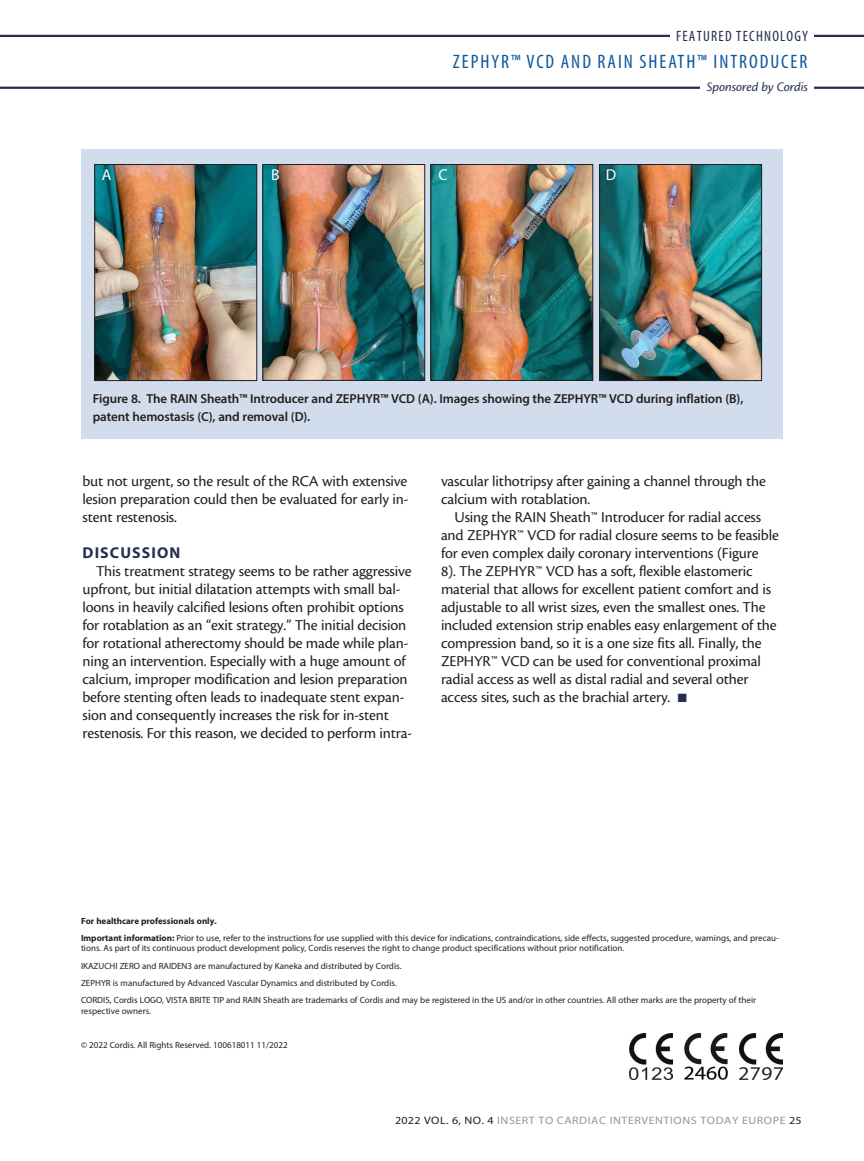
<style>
.page{position:relative;width:864px;height:1161px;background:#fff}
.page>*{position:absolute;margin:0;border:0;box-sizing:border-box;transform-origin:0 0}
.t1{font:condensed 19.5px "Myriad Pro";letter-spacing:.1em;color:#0f579b}
.body{font:15.75px/18px "Cronos Pro";letter-spacing:-.01em;color:#231f20}
.subhead{font:700 15.75px "Myriad Pro";letter-spacing:.07em;color:#232e51}
.t2{font:15.75px "Myriad Pro";color:#fff}
.t3{font:condensed 15px "Myriad Pro";letter-spacing:.08em;color:#232e51}
.t4{font:italic 13.5px "Cronos Pro";letter-spacing:-.01em;color:#232e51}
.t5{font:600 13.05px/18px "Myriad Pro";letter-spacing:-.01em;color:#231f20}
.t6{font:10.8px "Myriad Pro";letter-spacing:.045em;color:#939598;scale:1.11 1}
.ISI{font:9px/10.5px "Myriad Pro";color:#231f20}
.ISI-2{font:700 9px "Myriad Pro";color:#231f20}
.s1{color:#232e51}
.s2{font-weight:700}
.s3{color:#231f20}
</style>
<div class="page">
<svg style="left:0;top:34px;width:864px;height:55px"></svg>
<div style="left:670px;top:30px;width:144px;height:14px;background:#fff"></div>
<div style="left:701px;top:79px;width:113px;height:14px;background:#fff"></div>
<div style="left:81px;top:149px;width:702px;height:290px;background:#d1ddec"></div>
<img style="left:96px;top:166px;width:159px;height:213px">
<div style="left:94px;top:164px;width:163px;height:217px;border:1px solid #231f20"></div>
<img style="left:432px;top:166px;width:159px;height:213px">
<div style="left:430px;top:164px;width:163px;height:217px;border:1px solid #231f20"></div>
<img style="left:601px;top:166px;width:159px;height:213px">
<div style="left:599px;top:164px;width:163px;height:217px;border:1px solid #231f20"></div>
<img style="left:264px;top:166px;width:159px;height:213px">
<div style="left:262px;top:164px;width:163px;height:217px;border:1px solid #231f20"></div>
<img style="left:629px;top:1034px;width:43px;height:46px">
<img style="left:684px;top:1034px;width:44px;height:46px">
<img style="left:740px;top:1034px;width:43px;height:46px">
<p class="t3" style="left:676px;top:27px;width:134px">FEATURED TECHNOLOGY</p>
<p class="t1" style="left:453px;top:50px;width:356px">ZEPHYR™ VCD AND RAIN SHEATH™ INTRODUCER</p>
<p class="t2" style="left:102px;top:165px;width:11px">A</p>
<p class="t2" style="left:271px;top:165px;width:10px">B</p>
<p class="t2" style="left:439px;top:165px;width:11px">C</p>
<p class="t2" style="left:606px;top:165px;width:12px">D</p>
<p class="t4" style="left:707px;top:79px;width:103px">Sponsored by Cordis</p>
<p class="t5" style="left:93px;top:390px;width:652px">Figure 8. The RAIN Sheath™ Introducer and ZEPHYR™ VCD (A). Images showing the ZEPHYR™ VCD during inflation (B), patent hemostasis (C), and removal (D).</p>
<p class="body" style="left:82px;top:472px;width:328px;text-align:justify">but not urgent, so the result of the RCA with extensive lesion preparation could then be evaluated for early in&shy;stent restenosis.</p>
<p class="subhead" style="left:83px;top:542px;width:99px">DISCUSSION</p>
<p class="body" style="left:82px;top:562px;width:331px;text-indent:14px">This treatment strategy seems to be rather aggressive upfront, but initial dilatation attempts with small bal&shy;loons in heavily calcified lesions often prohibit options for rotablation as an “exit strategy.” The initial decision for rotational atherectomy should be made while plan&shy;ning an intervention. Especially with a huge amount of calcium, improper modification and lesion preparation before stenting often leads to inadequate stent expan&shy;sion and consequently increases the risk for in-stent restenosis. For this reason, we decided to perform intra-</p>
<p class="body" style="left:441px;top:472px;width:326px">vascular lithotripsy after gaining a channel through the calcium with rotablation.</p>
<p class="body" style="left:441px;top:508px;width:339px;text-indent:14px">Using the RAIN Sheath™ Introducer for radial access and ZEPHYR™ VCD for radial closure seems to be feasible for even complex daily coronary interventions (Figure<br>8). The ZEPHYR™ VCD has a soft, flexible elastomeric material that allows for excellent patient comfort and is adjustable to all wrist sizes, even the smallest ones. The included extension strip enables easy enlargement of the compression band, so it is a one size fits all. Finally, the ZEPHYR™ VCD can be used for conventional proximal radial access as well as distal radial and several other access sites, such as the brachial artery. <span class="s1">■</span></p>
<p class="ISI-2" style="left:81px;top:915px;width:137px">For healthcare professionals only.</p>
<p class="ISI" style="left:81px;top:932px;width:699px"><span class="s2">Important information:</span> Prior to use, refer to the instructions for use supplied with this device for indications, contraindications, side effects, suggested procedure, warnings, and precau&shy;tions. As part of its continuous product development policy, Cordis reserves the right to change product specifications without prior notification.</p>
<p class="ISI" style="left:81px;top:960px;width:322px">IKAZUCHI ZERO and RAIDEN3 are manufactured by Kaneka and distributed by Cordis.</p>
<p class="ISI" style="left:81px;top:977px;width:317px">ZEPHYR is manufactured by Advanced Vascular Dynamics and distributed by Cordis.</p>
<p class="ISI" style="left:81px;top:995px;width:677px">CORDIS, Cordis LOGO, VISTA BRITE TIP and RAIN Sheath are trademarks of Cordis and may be registered in the US and/or in other countries. All other marks are the property of their respective owners.</p>
<p class="ISI" style="left:81px;top:1040px;width:208px">© 2022 Cordis. All Rights Reserved. 100618011 11/2022</p>
<p class="t6" style="left:395px;top:1113px;width:368px"><span class="s3">2022 VOL. 6, NO. 4</span> INSERT TO CARDIAC INTERVENTIONS TODAY EUROPE <span class="s3">25</span></p>
</div>
